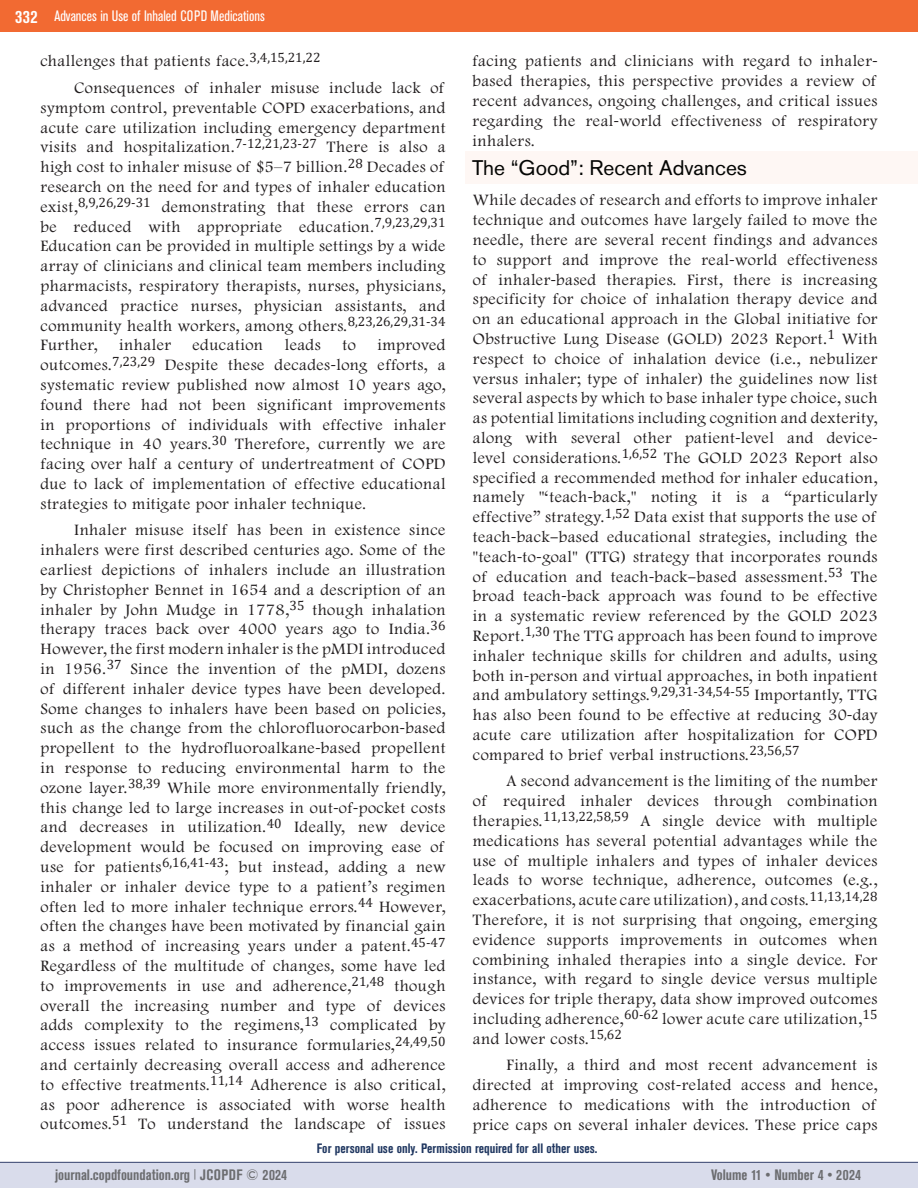
<style>
.page{position:relative;width:918px;height:1188px;background:#fff}
.page>*{position:absolute;margin:0;border:0;box-sizing:border-box;transform-origin:0 0}
.t1{font:21px "Akzidenz Grotesk BQ";color:#040503}
.t2{font:300 16.5px/19.8px "Footlight MT Pro";letter-spacing:.03em;color:#231f20;text-align:justify}
.t3{font:700 condensed 15px "Akzidenz Grotesk BE";color:#6c6d70}
.t4{font:condensed 15px "Akzidenz Grotesk BE";color:#fff}
.t5{font:700 condensed 13.5px "Akzidenz Grotesk BE";color:#213861}
.s1{font-weight:700;font-size:18px}
.s2{font-family:"Myriad Pro";font-weight:400}
</style>
<div class="page">
<div style="left:0;top:1162px;width:918px;height:26px;background:#d9dceb"></div>
<div style="left:0;top:0;width:918px;height:32px;background:#f26a32"></div>
<hr style="left:0;top:1162px;width:918px;height:1px;background:#34416b">
<div style="left:465px;top:151px;width:453px;height:33px;background:#fef7f4"></div>
<p class="t4" style="left:15px;top:8px;width:251px"><span class="s1">332</span> Advances in Use of Inhaled COPD Medications</p>
<p class="t2" style="left:40px;top:52px;width:282px">challenges that patients face.<sup>3,4,15,21,22</sup></p>
<p class="t2" style="left:40px;top:78px;width:407px;text-indent:34px">Consequences of inhaler misuse include lack of symptom control, preventable COPD exacerbations, and acute care utilization including emergency department visits and hospitalization.<sup>7-12,21,23-27</sup> There is also a high cost to inhaler misuse of $5–7 billion.<sup>28</sup> Decades of research on the need for and types of inhaler education exist,<sup>8,9,26,29-31</sup> demonstrating that these errors can be reduced with appropriate education.<sup>7,9,23,29,31<br></sup>Education can be provided in multiple settings by a wide array of clinicians and clinical team members including pharmacists, respiratory therapists, nurses, physicians, advanced practice nurses, physician assistants, and community health workers, among others.<sup>8,23,26,29,31-34<br></sup>Further,</p>
<p class="t2" style="left:40px;top:336px;width:407px;text-indent:337px">improved outcomes.<sup>7,23,29</sup> Despite these decades<span class="s2">-</span>long efforts, a systematic review published now almost 10 years ago, found there had not been significant improvements in proportions of individuals with effective inhaler technique in 40 years.<sup>30</sup> Therefore, currently we are facing over half a century of undertreatment of COPD due to lack of implementation of effective educational strategies to mitigate poor inhaler technique.</p>
<p class="t2" style="left:40px;top:521px;width:407px;text-indent:34px">Inhaler misuse itself has been in existence since inhalers were first described centuries ago. Some of the earliest depictions of inhalers include an illustration by Christopher Bennet in 1654 and a description of an inhaler by John Mudge in 1778,<sup>35</sup> though inhalation therapy traces back over 4000 years ago to India.<sup>36<br></sup>However, the first modern inhaler is the pMDI introduced in 1956.<sup>37</sup> Since the invention of the pMDI, dozens of different inhaler device types have been developed.<br>Some changes to inhalers have been based on policies, such as the change from the chlorofluorocarbon<span class="s2">-</span>based propellent to the hydrofluoroalkane<span class="s2">-</span>based propellent in response to reducing environmental harm to the ozone layer.<sup>38,39</sup> While more environmentally friendly, this change led to large increases in out<span class="s2">-</span>of<span class="s2">-</span>pocket costs and decreases in utilization.<sup>40</sup> Ideally, new device development would be focused on improving ease of use for patients<sup>6,16,41-43</sup>; but instead, adding a new inhaler or inhaler device type to a patient’s regimen often led to more inhaler technique errors.<sup>44</sup> However, often the changes have been motivated by financial gain as a method of increasing years under a patent.<sup>45-47<br></sup>Regardless of the multitude of changes, some have led to improvements in use and adherence,<sup>21,48</sup> though overall the increasing number and type of devices adds complexity to the regimens,<sup>13</sup> complicated by access issues related to insurance formularies,<sup>24,49,50 </sup>and certainly decreasing overall access and adherence to effective treatments.<sup>11,14</sup> Adherence is also critical, as poor adherence is associated with worse health outcomes.<sup>51</sup> To understand the landscape of issues</p>
<p class="t2" style="left:119px;top:336px;width:53px">inhaler</p>
<p class="t2" style="left:193px;top:336px;width:72px">education</p>
<p class="t2" style="left:285px;top:336px;width:38px">leads</p>
<p class="t2" style="left:342px;top:336px;width:15px">to</p>
<p class="t2" style="left:472px;top:52px;width:407px">facing patients and clinicians with regard to inhaler&shy;based therapies, this perspective provides a review of recent advances, ongoing challenges, and critical issues regarding the real<span class="s2">-</span>world effectiveness of respiratory inhalers.</p>
<p class="t1" style="left:472px;top:156px;width:276px">The “Good”: Recent Advances</p>
<p class="t2" style="left:473px;top:191px;width:406px">While decades of research and efforts to improve inhaler technique and outcomes have largely failed to move the needle, there are several recent findings and advances to support and improve the real<span class="s2">-</span>world effectiveness of inhaler<span class="s2">-</span>based therapies. First, there is increasing specificity for choice of inhalation therapy device and on an educational approach in the Global initiative for Obstructive Lung Disease (GOLD) 2023 Report.<sup>1</sup> With respect to choice of inhalation device (i.e., nebulizer versus inhaler; type of inhaler) the guidelines now list several aspects by which to base inhaler type choice, such as potential limitations including cognition and dexterity, along with several other patient<span class="s2">-</span>level and device&shy;level considerations.<sup>1,6,52</sup> The GOLD 2023 Report also specified a recommended method for inhaler education, namely "‘teach<span class="s2">-</span>back," noting it is a “particularly effective” strategy.<sup>1,52</sup> Data exist that supports the use of teach<span class="s2">-</span>back<span class="s2">–</span>based educational strategies, including the "teach<span class="s2">-</span>to<span class="s2">-</span>goal" (TTG) strategy that incorporates rounds of education and teach<span class="s2">-</span>back<span class="s2">–</span>based assessment.<sup>53</sup> The broad teach<span class="s2">-</span>back approach was found to be effective in a systematic review referenced by the GOLD 2023<br>Report.<sup>1,30</sup> The TTG approach has been found to improve inhaler technique skills for children and adults, using both in<span class="s2">-</span>person and virtual approaches, in both inpatient and ambulatory settings.<sup>9,29,31-34,54-55</sup> Importantly, TTG has also been found to be effective at reducing 30<span class="s2">-</span>day acute care utilization after hospitalization for COPD compared to brief verbal instructions.<sup>23,56,57</sup></p>
<p class="t2" style="left:473px;top:772px;width:406px;text-indent:34px">A second advancement is the limiting of the number of required inhaler devices through combination therapies.<sup>11,13,22,58,59</sup> A single device with multiple medications has several potential advantages while the use of multiple inhalers and types of inhaler devices leads to worse technique, adherence, outcomes (e.g., exacerbations, acute care utilization), and costs.<sup>11,13,14,28<br></sup>Therefore, it is not surprising that ongoing, emerging evidence supports improvements in outcomes when combining inhaled therapies into a single device. For instance, with regard to single device versus multiple devices for triple therapy, data show improved outcomes including adherence,<sup>60-62</sup> lower acute care utilization,<sup>15 </sup>and lower costs.<sup>15,62</sup></p>
<p class="t2" style="left:473px;top:1056px;width:406px;text-indent:34px">Finally, a third and most recent advancement is directed at improving cost<span class="s2">-</span>related access and hence, adherence to medications with the introduction of price caps on several inhaler devices. These price caps</p>
<p class="t5" style="left:317px;top:1141px;width:282px">For personal use only. Permission required for all other uses.</p>
<p class="t3" style="left:55px;top:1166px;width:234px">journal.copdfoundation.org <sup>|</sup> JCOPDF © 2024</p>
<p class="t3" style="left:711px;top:1166px;width:151px">Volume 11 • Number 4 • 2024</p>
</div>
